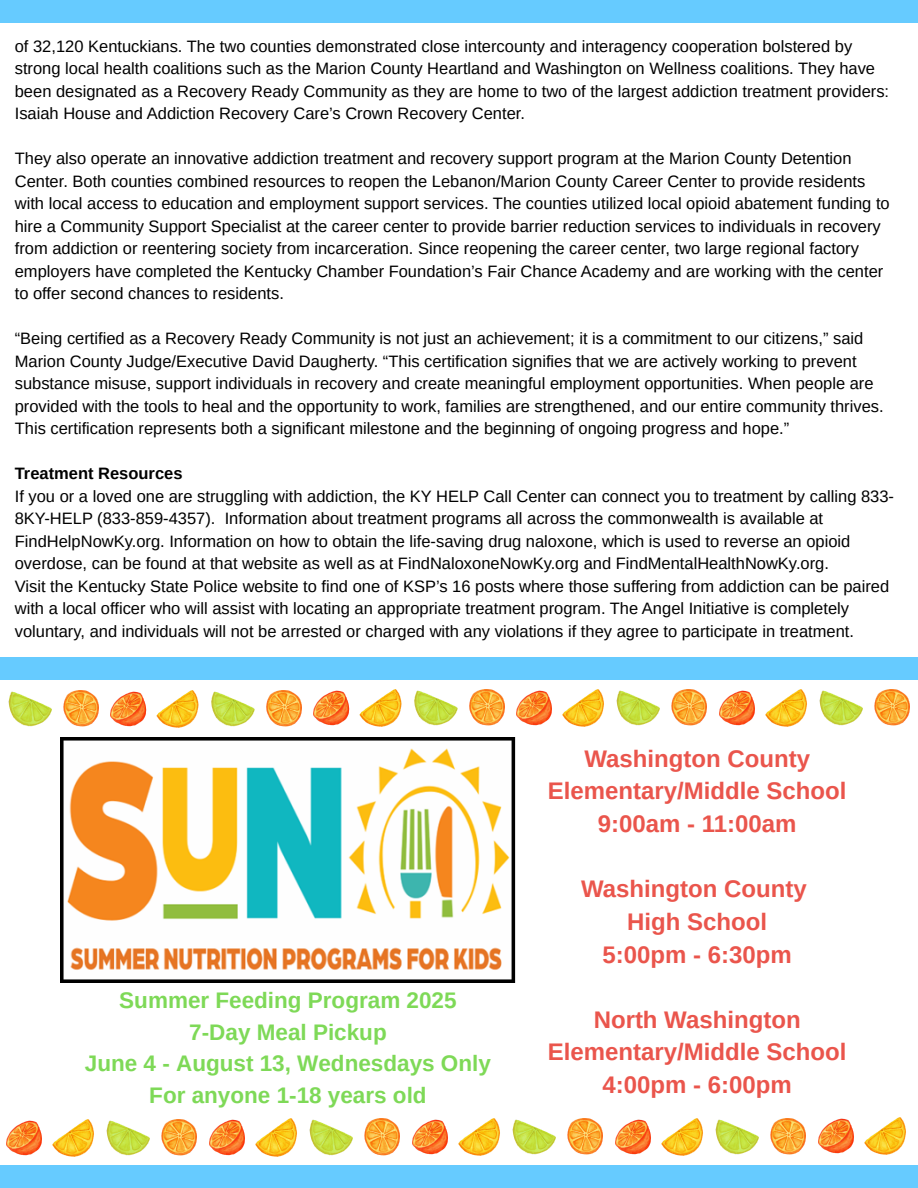
<style>
.page{position:relative;width:918px;height:1188px;background:#fff}
.page>*{position:absolute;margin:0;border:0;box-sizing:border-box;transform-origin:0 0}
.t1{font:700 24px/32.7px "Arimo";color:#ea554c;text-align:center}
.t2{font:700 22.5px/31.5px "Arimo";color:#7ed957;text-align:center}
.t3{font:16.5px/22.5px "Arimo";color:#000}
.t4{font:700 16.5px "Arimo";color:#000}
</style>
<div class="page">
<div style="left:0;top:0;width:918px;height:23px;background:#66cbff"></div>
<div style="left:0;top:1165px;width:918px;height:23px;background:#66cbff"></div>
<div style="left:0;top:657px;width:918px;height:22px;background:#66cbff"></div>
<img style="left:60px;top:738px;width:456px;height:245px">
<img style="left:7px;top:1119px;width:190px;height:37px">
<img style="left:210px;top:1119px;width:190px;height:37px">
<img style="left:413px;top:1119px;width:190px;height:37px">
<img style="left:615px;top:1118px;width:191px;height:37px">
<img style="left:818px;top:1118px;width:88px;height:37px">
<img style="left:8px;top:691px;width:90px;height:36px">
<img style="left:111px;top:690px;width:190px;height:37px">
<img style="left:314px;top:690px;width:190px;height:37px">
<img style="left:517px;top:689px;width:190px;height:38px">
<img style="left:720px;top:689px;width:190px;height:37px">
<p class="t3" style="left:15px;top:35px;width:876px">of 32,120 Kentuckians. The two counties demonstrated close intercounty and interagency cooperation bolstered by strong local health coalitions such as the Marion County Heartland and Washington on Wellness coalitions. They have been designated as a Recovery Ready Community as they are home to two of the largest addiction treatment providers:<br>Isaiah House and Addiction Recovery Care’s Crown Recovery Center.</p>
<p class="t3" style="left:15px;top:147px;width:876px">They also operate an innovative addiction treatment and recovery support program at the Marion County Detention Center. Both counties combined resources to reopen the Lebanon/Marion County Career Center to provide residents with local access to education and employment support services. The counties utilized local opioid abatement funding to hire a Community Support Specialist at the career center to provide barrier reduction services to individuals in recovery from addiction or reentering society from incarceration. Since reopening the career center, two large regional factory employers have completed the Kentucky Chamber Foundation’s Fair Chance Academy and are working with the center to offer second chances to residents.</p>
<p class="t3" style="left:15px;top:327px;width:870px">“Being certified as a Recovery Ready Community is not just an achievement; it is a commitment to our citizens,” said Marion County Judge/Executive David Daugherty. “This certification signifies that we are actively working to prevent substance misuse, support individuals in recovery and create meaningful employment opportunities. When people are provided with the tools to heal and the opportunity to work, families are strengthened, and our entire community thrives.<br>This certification represents both a significant milestone and the beginning of ongoing progress and hope.”</p>
<p class="t4" style="left:15px;top:464px;width:169px">Treatment Resources</p>
<p class="t3" style="left:15px;top:485px;width:881px">If you or a loved one are struggling with addiction, the KY HELP Call Center can connect you to treatment by calling 833- 8KY-HELP (833-859-4357). Information about treatment programs all across the commonwealth is available at FindHelpNowKy.org. Information on how to obtain the life-saving drug naloxone, which is used to reverse an opioid overdose, can be found at that website as well as at FindNaloxoneNowKy.org and FindMentalHealthNowKy.org.</p>
<p class="t3" style="left:15px;top:575px;width:876px">Visit the Kentucky State Police website to find one of KSP’s 16 posts where those suffering from addiction can be paired with a local officer who will assist with locating an appropriate treatment program. The Angel Initiative is completely voluntary, and individuals will not be arrested or charged with any violations if they agree to participate in treatment.</p>
<p class="t1" style="left:548px;top:742px;width:300px">Washington County<br>Elementary/Middle School<br>9:00am - 11:00am</p>
<p class="t2" style="left:85px;top:985px;width:407px">Summer Feeding Program 2025<br>7-Day Meal Pickup<br>June 4 - August 13, Wednesdays Only<br>For anyone 1-18 years old</p>
<p class="t1" style="left:581px;top:873px;width:227px">Washington County<br>High School<br>5:00pm - 6:30pm</p>
<p class="t1" style="left:548px;top:1003px;width:300px">North Washington<br>Elementary/Middle School<br>4:00pm - 6:00pm</p>
</div>
